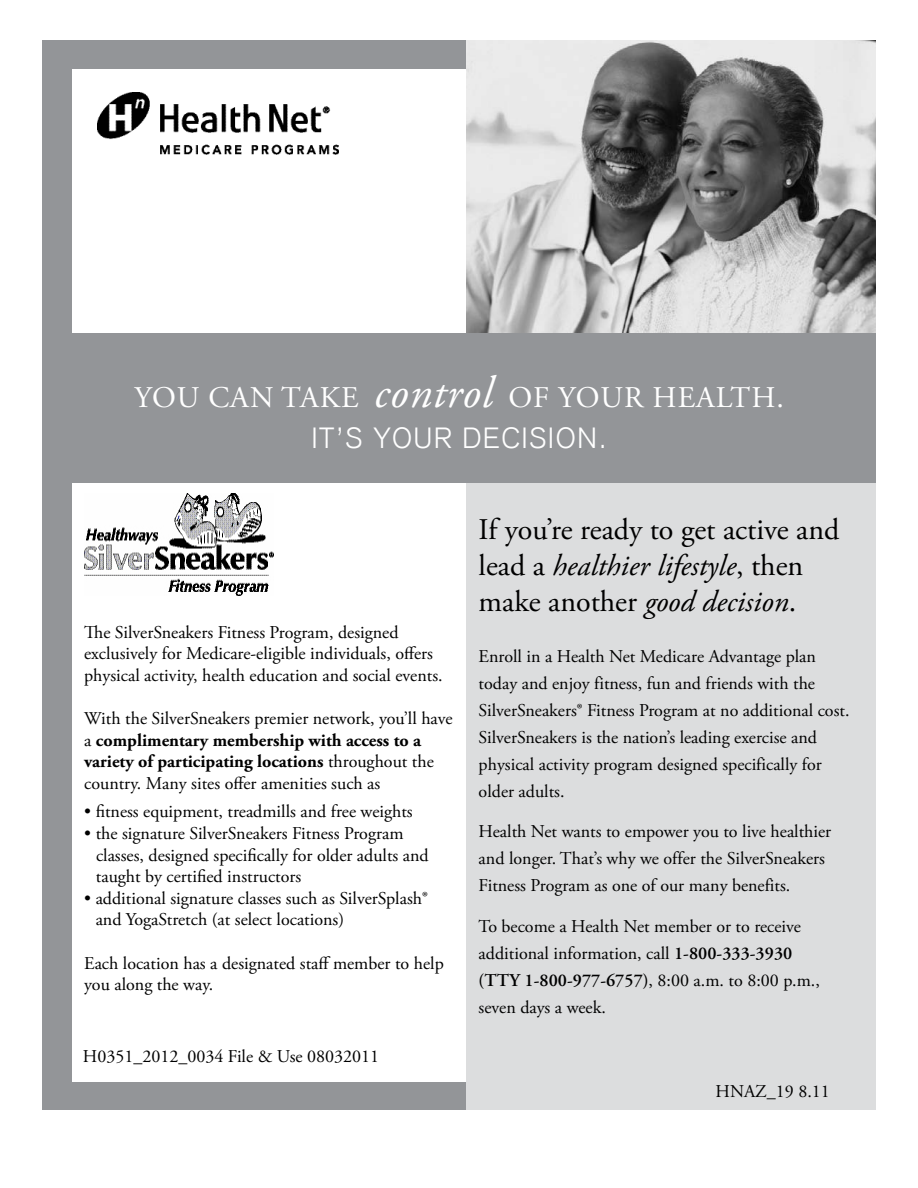
<style>
.page{position:relative;width:918px;height:1188px;background:#fff}
.page>*{position:absolute;margin:0;border:0;box-sizing:border-box;transform-origin:0 0}
.t1{font:30px/36px "Adobe Garamond Pro";color:#000}
.t2{font:30px "Adobe Garamond Pro";letter-spacing:.035em;color:#fff}
.t3{font:300 28.5px "Basic Commercial LT Com";letter-spacing:.05em;color:#fff}
.t4{font:18px/27px "Adobe Garamond Pro";color:#000}
.s1{font-style:italic;font-size:45px}
.s2{font-weight:700}
.s3{font-style:italic}
.s4{font-family:"Adobe Garamond";font-weight:600}
</style>
<div class="page">
<div style="left:42px;top:40px;width:834px;height:1070px;background:#939598"></div>
<div style="left:72px;top:69px;width:834px;height:1013px;background:#fff"></div>
<div style="left:466px;top:374px;width:410px;height:736px;background:#dcddde"></div>
<img style="left:466px;top:40px;width:410px;height:293px">
<img style="left:97px;top:93px;width:241px;height:61px">
<div style="left:42px;top:333px;width:834px;height:149px;background:#939598"></div>
<img style="left:85px;top:494px;width:188px;height:101px">
<h1 class="t2" style="left:134px;top:379px;width:447px">YOU CAN TAKE <span class="s1">control</span> of you</h1>
<h1 class="t2" style="left:624px;top:379px;width:51px">r hea</h1>
<h1 class="t2" style="left:716px;top:379px;width:69px">lth .</h1>
<h2 class="t3" style="left:311px;top:421px;width:297px">IT’S YOUR DECISION.</h2>
<p class="t4" style="left:84px;top:622px;width:360px;line-height:21.6px">The SilverSneakers Fitness Program, designed exclusively for Medicare-eligible individuals, offers physical activity, health education and social events.</p>
<p class="t4" style="left:84px;top:708px;width:370px;line-height:21.6px">With the SilverSneakers premier network, you’ll have a <span class="s2">complimentary membership with access to a variety of participating locations</span> throughout the country. Many sites offer amenities such as</p>
<p class="t4" style="left:84px;top:799px;width:330px">• fitness equipment, treadmills and free weights</p>
<p class="t4" style="left:96px;top:823px;width:334px;line-height:21.6px;text-indent:-12px">• the signature SilverSneakers Fitness Program classes, designed specifically for older adults and taught by certified instructors</p>
<p class="t4" style="left:96px;top:888px;width:334px;line-height:21.6px;text-indent:-12px">• additional signature classes such as SilverSplash® and YogaStretch (at select locations)</p>
<p class="t4" style="left:84px;top:953px;width:361px;line-height:21.6px">Each location has a designated staff member to help you along the way.</p>
<p class="t4" style="left:83px;top:1044px;width:298px">H0351_2012_0034 File &amp; Use 08032011</p>
<h1 class="t1" style="left:479px;top:513px;width:362px">If you’re ready to get active and lead a <span class="s3">healthier lifestyle</span>, then make another <span class="s3">good decision</span>.</h1>
<p class="t4" style="left:479px;top:643px;width:372px">Enroll in a Health Net Medicare Advantage plan today and enjoy fitness, fun and friends with the SilverSneakers® Fitness Program at no additional cost.<br>SilverSneakers is the nation’s leading exercise and physical activity program designed specifically for older adults.</p>
<p class="t4" style="left:479px;top:819px;width:354px">Health Net wants to empower you to live healthier and longer. That’s why we offer the SilverSneakers<br>Fitness Program as one of our many benefits.</p>
<p class="t4" style="left:479px;top:913px;width:343px">To become a Health Net member or to receive additional information, call <span class="s4">1-800-333-3930 (TTY 1-800-977-6757)</span>, 8:00 a.m. to 8:00 p.m., seven days a week.</p>
<p class="t4" style="left:715px;top:1079px;width:116px">HNAZ_19 8.11</p>
</div>
